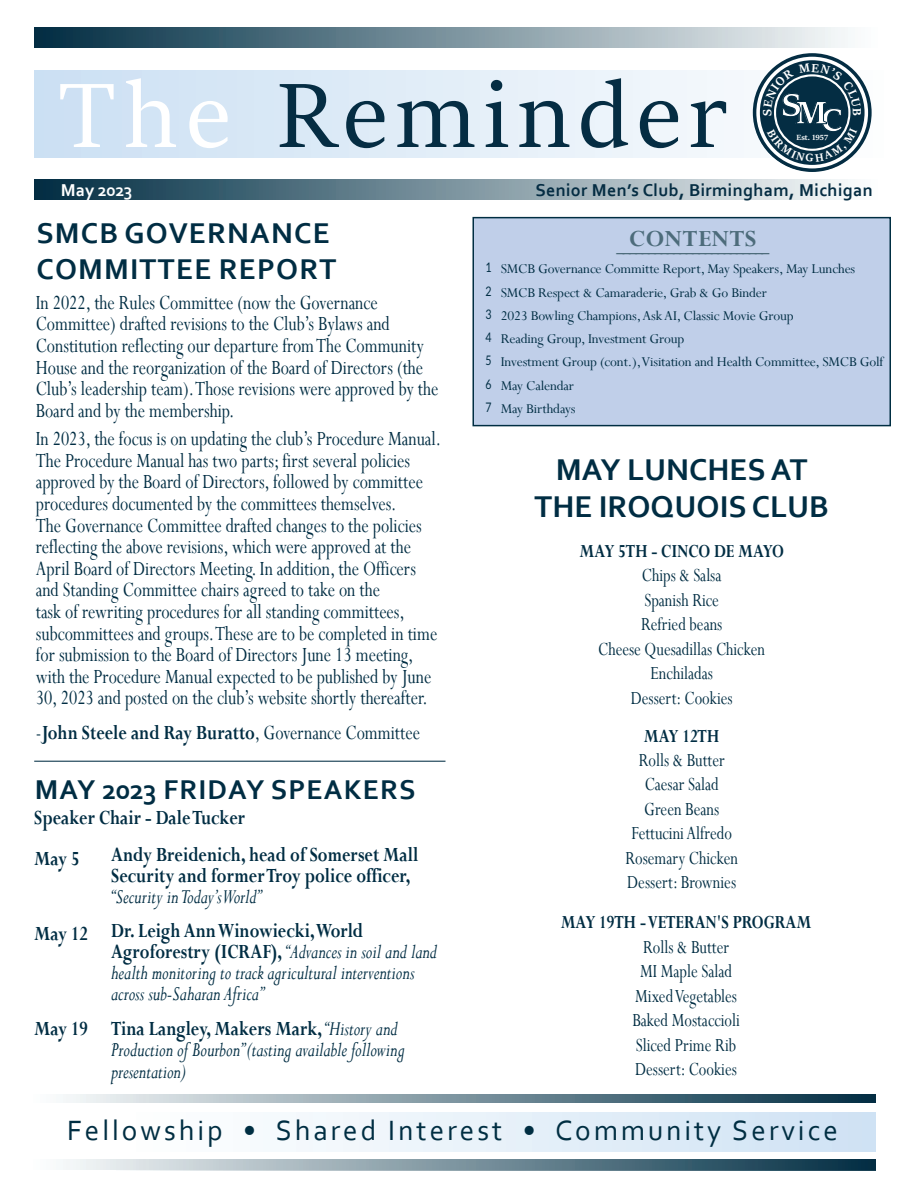
<style>
.page{position:relative;width:918px;height:1188px;background:#fff}
.page>*{position:absolute;margin:0;border:0;box-sizing:border-box;transform-origin:0 0}
.t1{font:102px "Sitka Display";letter-spacing:.075em;color:#052d43}
.t2{font:700 34.8px "Sitka Text";color:#fff}
.Article_Title{font:700 31.5px "Corbel";color:#002d43}
.Article_Title-2{font:700 30px/36px "Corbel";letter-spacing:.04em;color:#002d43}
.t3{font:29.25px "Corbel";letter-spacing:.1em;color:#002e42}
.Article_Title-3{font:700 28.5px "Corbel";letter-spacing:.04em;color:#002d43}
.t4{font:700 25.8px "Perpetua";letter-spacing:.025em;color:#4d6c7b;scale:.61 1}
.t5{font:700 25.8px "Perpetua";letter-spacing:.025em;color:#4d6c7b}
.Body{font:22.5px/21.6px "Perpetua";color:#002d43;scale:.8 1}
.Body-2{font:italic 22.5px/21px "Perpetua";color:#002d43;scale:.8 1}
.Body-3{font:700 22.5px/21px "Perpetua";color:#002d43;scale:.8 1}
.Body-4{font:20.7px "Perpetua";color:#002d43;scale:.8 1}
.Body-5{font:700 20.7px "Perpetua";color:#002d43;scale:.8 1}
.t6{font:700 18px "Corbel";letter-spacing:.02em;color:#052d43}
.t7{font:700 18px "Corbel";letter-spacing:-.02em;color:#fff}
.t8{font:15px "Perpetua";letter-spacing:-.01em;color:#002d43}
.Body-6{font:13.2px "Lato";color:#002d43;scale:.8 1}
.t9{font:700 8.4px "Sitka Display";color:#fff}
.s1{color:#fff}
.s2{font-weight:400}
.s3{font-weight:400;font-style:italic}
.s4{font-weight:700;font-style:normal}
</style>
<div class="page">
<div style="left:35px;top:28px;width:844px;height:20px;background:linear-gradient(to right,#002d43,#fcfefe)"></div>
<div style="left:35px;top:179px;width:844px;height:20px;background:linear-gradient(to right,#002d43,#fcfefe)"></div>
<svg style="left:35px;top:71px;width:837px;height:86px;background:#dfecf7"></svg>
<svg style="left:753px;top:53px;width:119px;height:119px"></svg>
<div style="left:116px;top:1112px;width:759px;height:39px;background:linear-gradient(to right,#fff,#cfe2f4)"></div>
<svg style="left:136px;top:1170px;width:739px;height:1px"></svg>
<svg style="left:63px;top:1094px;width:812px;height:9px;background:#79919c"></svg>
<svg style="left:63px;top:1160px;width:812px;height:10px;background:#79919d"></svg>
<hr style="left:34px;top:761px;width:412px;height:1px;background:#002d43">
<div style="left:473px;top:217px;width:418px;height:209px;background:#c0cfe9;border:1px solid #002e42"></div>
<svg style="left:756px;top:57px;width:112px;height:111px"></svg>
<p class="t1" style="left:58px;top:43px;width:671px"><span class="s1">The</span> Reminder</p>
<p class="t7" style="left:61px;top:178px;width:73px">May 2023</p>
<p class="t2" style="left:781px;top:77px;width:22px">S</p>
<p class="t9" style="left:797px;top:131px;width:15px">Est.</p>
<p class="t2" style="left:795px;top:89px;width:50px">MC</p>
<p class="t6" style="left:535px;top:178px;width:339px">Senior Men’s Club, Birmingham, Michigan</p>
<p class="Article_Title-2" style="left:36px;top:215px;width:302px">SMCB GOVERNANCE<br>COMMITTEE REPORT</p>
<p class="Body" style="left:36px;top:291px;width:505px">In 2022, the Rules Committee (now the Governance Committee) drafted revisions to the Club’s Bylaws and Constitution reflecting our departure from The Community House and the reorganization of the Board of Directors (the Club’s leadership team). Those revisions were approved by the Board and by the membership.</p>
<p class="Body" style="left:36px;top:427px;width:508px">In 2023, the focus is on updating the club’s Procedure Manual.<br>The Procedure Manual has two parts; first several policies approved by the Board of Directors, followed by committee procedures documented by the committees themselves.<br>The Governance Committee drafted changes to the policies reflecting the above revisions, which were approved at the April Board of Directors Meeting. In addition, the Officers and Standing Committee chairs agreed to take on the<br>task of rewriting procedures for all standing committees, subcommittees and groups. These are to be completed in time for submission to the Board of Directors June 13 meeting, with the Procedure Manual expected to be published by June 30, 2023 and posted on the club’s website shortly thereafter.</p>
<p class="Body-3" style="left:36px;top:722px;width:482px"><span class="s2">-</span>John Steele and Ray Buratto<span class="s2">, Governance Committee</span></p>
<p class="Article_Title-3" style="left:35px;top:772px;width:382px">MAY 2023 FRIDAY SPEAKERS</p>
<p class="Body-3" style="left:34px;top:807px;width:265px">Speaker Chair - Dale Tucker</p>
<p class="Body-3" style="left:34px;top:847px;width:58px">May 5</p>
<p class="Body-3" style="left:34px;top:923px;width:68px">May 12</p>
<p class="Body-3" style="left:34px;top:1017px;width:68px">May 19</p>
<p class="Body-3" style="left:111px;top:843px;width:386px">Andy Breidenich, head of Somerset Mall<br>Security and former Troy police officer, <span class="s3">“Security in Today’s World”</span></p>
<p class="Body-2" style="left:111px;top:920px;width:409px"><span class="s4">Dr. Leigh Ann Winowiecki, World Agroforestry (ICRAF),</span> “Advances in soil and land health monitoring to track agricultural interventions across sub-Saharan Africa”</p>
<p class="Body-2" style="left:111px;top:1017px;width:368px;line-height:21.8px"><span class="s4">Tina Langley, Makers Mark,</span> “History and<br>Production of Bourbon” (tasting available following presentation)</p>
<p class="Body-6" style="left:485px;top:260px;width:9px">1</p>
<p class="Body-6" style="left:485px;top:284px;width:9px">2</p>
<p class="Body-6" style="left:485px;top:307px;width:9px">3</p>
<p class="Body-6" style="left:485px;top:330px;width:9px">4</p>
<p class="Body-6" style="left:485px;top:353px;width:9px">5</p>
<p class="Body-6" style="left:485px;top:377px;width:9px">6</p>
<p class="Body-6" style="left:485px;top:400px;width:9px">7</p>
<p class="t5" style="left:629px;top:223px;width:129px">CONTENTS</p>
<p class="t4" style="left:617px;top:228px;width:252px">________________________</p>
<p class="t8" style="left:501px;top:260px;width:356px">SMCB Governance Committe Report, May Speakers, May Lunches</p>
<p class="t8" style="left:501px;top:283px;width:268px">SMCB Respect &amp; Camaraderie, Grab &amp; Go Binder</p>
<p class="t8" style="left:501px;top:306px;width:295px">2023 Bowling Champions, Ask AI, Classic Movie Group</p>
<p class="t8" style="left:501px;top:329px;width:185px">Reading Group, Investment Group</p>
<p class="t8" style="left:501px;top:353px;width:384px">Investment Group (cont.), Visitation and Health Committee, SMCB Golf</p>
<p class="t8" style="left:501px;top:376px;width:75px">May Calendar</p>
<p class="t8" style="left:501px;top:399px;width:76px">May Birthdays</p>
<p class="Article_Title" style="left:556px;top:450px;width:253px">MAY LUNCHES AT</p>
<p class="Article_Title" style="left:535px;top:487px;width:296px">THE IROQUOIS CLUB</p>
<p class="Body-5" style="left:580px;top:538px;width:257px">MAY 5TH - CINCO DE MAYO</p>
<p class="Body-4" style="left:642px;top:562px;width:101px">Chips &amp; Salsa</p>
<p class="Body-4" style="left:644px;top:587px;width:95px">Spanish Rice</p>
<p class="Body-4" style="left:641px;top:611px;width:103px">Refried beans</p>
<p class="Body-4" style="left:598px;top:636px;width:210px">Cheese Quesadillas Chicken</p>
<p class="Body-4" style="left:651px;top:660px;width:79px">Enchiladas</p>
<p class="Body-4" style="left:631px;top:685px;width:129px">Dessert: Cookies</p>
<p class="Body-5" style="left:644px;top:723px;width:96px">MAY 12TH</p>
<p class="Body-4" style="left:639px;top:747px;width:109px">Rolls &amp; Butter</p>
<p class="Body-4" style="left:645px;top:771px;width:94px">Caesar Salad</p>
<p class="Body-4" style="left:644px;top:796px;width:95px">Green Beans</p>
<p class="Body-4" style="left:632px;top:820px;width:127px">Fettucini Alfredo</p>
<p class="Body-4" style="left:625px;top:845px;width:142px">Rosemary Chicken</p>
<p class="Body-4" style="left:627px;top:869px;width:138px">Dessert: Brownies</p>
<p class="Body-5" style="left:561px;top:909px;width:315px">MAY 19TH - VETERAN'S PROGRAM</p>
<p class="Body-4" style="left:643px;top:934px;width:109px">Rolls &amp; Butter</p>
<p class="Body-4" style="left:640px;top:958px;width:116px">MI Maple Salad</p>
<p class="Body-4" style="left:635px;top:983px;width:129px">Mixed Vegetables</p>
<p class="Body-4" style="left:632px;top:1007px;width:136px">Baked Mostaccioli</p>
<p class="Body-4" style="left:636px;top:1032px;width:127px">Sliced Prime Rib</p>
<p class="Body-4" style="left:635px;top:1056px;width:129px">Dessert: Cookies</p>
<p class="t3" style="left:67px;top:1112px;width:772px">Fellowship • Shared Interest • Community Service</p>
</div>
